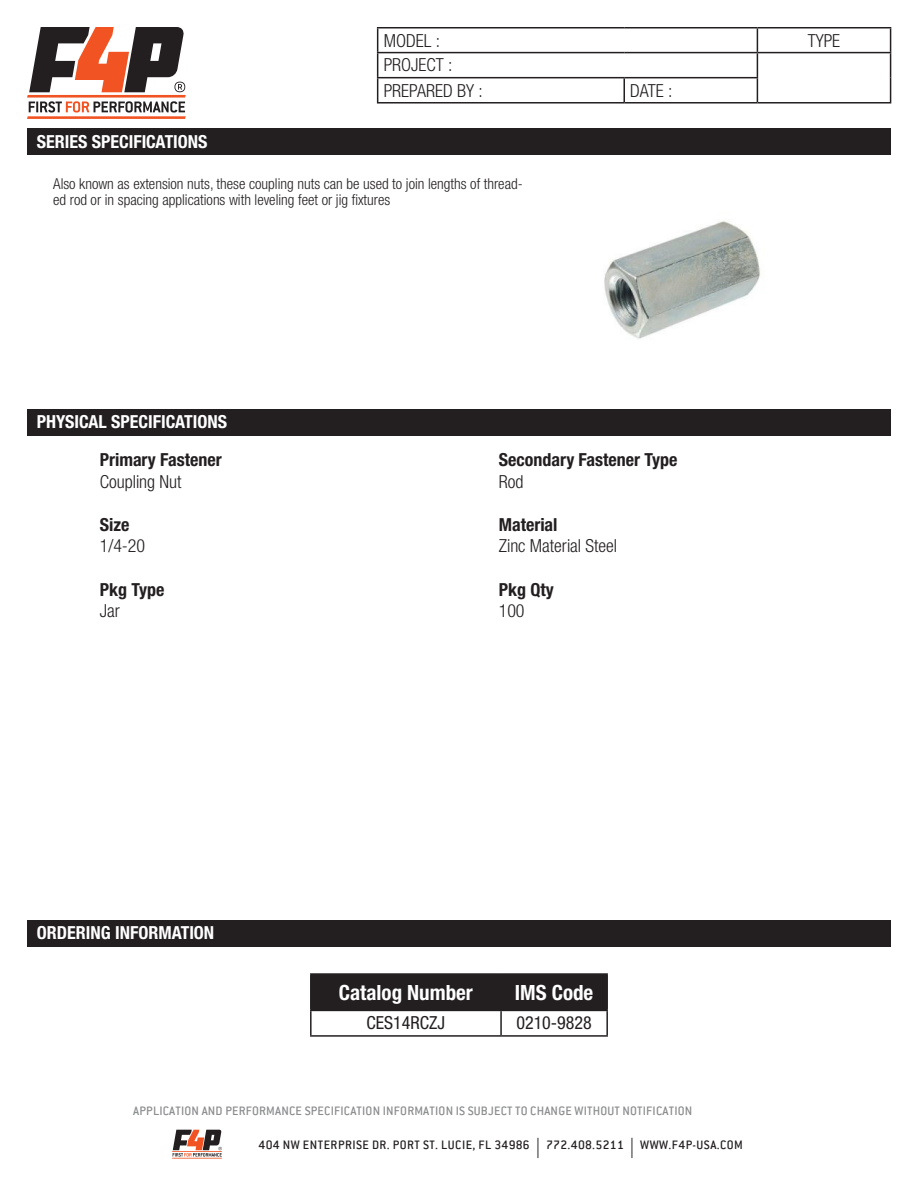
<style>
.page{position:relative;width:918px;height:1188px;background:#fff}
.page>*{position:absolute;margin:0;border:0;box-sizing:border-box;transform-origin:0 0}
.t1{font:700 condensed 21px "Helvetica Neue LT Std";color:#fff}
.t2{font:300 condensed 18px/25px "Helvetica Neue LT Std";color:#231f20}
.t3{font:700 condensed 18px "Helvetica Neue LT Std";color:#fff}
.t4{font:700 condensed 18px "Helvetica Neue LT Std";color:#231f20}
.t5{font:condensed 18px "Helvetica Neue LT Std";color:#231f20}
.t6{font:300 condensed 15px/16.5px "Helvetica Neue LT Std";color:#231f20}
.t7{font:500 13.5px "Conduit ITC";letter-spacing:.015em;color:#8b8c8e}
.t8{font:500 13.5px "Conduit ITC";letter-spacing:.035em;color:#231f20}
.s1{font-family:"Myriad Pro";font-weight:400;font-size:20.25px}
</style>
<div class="page">
<svg style="left:27px;top:27px;width:159px;height:92px"></svg>
<hr style="left:172px;top:1151px;width:50px;height:1px;background:#f15422">
<hr style="left:172px;top:1158px;width:50px;height:1px;background:#f15422">
<svg style="left:173px;top:1130px;width:49px;height:27px"></svg>
<hr style="left:377px;top:27px;width:247px;height:1px;background:#231f20">
<hr style="left:624px;top:27px;width:133px;height:1px;background:#231f20">
<hr style="left:757px;top:27px;width:134px;height:1px;background:#231f20">
<hr style="left:377px;top:52px;width:247px;height:1px;background:#231f20">
<hr style="left:624px;top:52px;width:133px;height:1px;background:#231f20">
<hr style="left:757px;top:52px;width:134px;height:1px;background:#231f20">
<hr style="left:377px;top:77px;width:247px;height:1px;background:#231f20">
<svg style="left:377px;top:28px;width:1px;height:74px"></svg>
<hr style="left:624px;top:77px;width:134px;height:1px;background:#231f20">
<hr style="left:623px;top:78px;width:2px;height:24px;background:#231f20">
<svg style="left:757px;top:28px;width:1px;height:74px"></svg>
<svg style="left:890px;top:28px;width:1px;height:74px"></svg>
<hr style="left:377px;top:102px;width:247px;height:2px;background:#231f20">
<hr style="left:624px;top:102px;width:133px;height:2px;background:#231f20">
<hr style="left:757px;top:102px;width:134px;height:2px;background:#231f20">
<div style="left:27px;top:129px;width:864px;height:26px;background:#231f20"></div>
<div style="left:27px;top:410px;width:864px;height:26px;background:#231f20"></div>
<div style="left:27px;top:921px;width:864px;height:26px;background:#231f20"></div>
<div style="left:312px;top:975px;width:294px;height:35px;background:#231f20"></div>
<hr style="left:310px;top:973px;width:191px;height:2px;background:#231f20">
<hr style="left:310px;top:975px;width:2px;height:35px;background:#231f20">
<hr style="left:501px;top:973px;width:107px;height:2px;background:#231f20">
<hr style="left:500px;top:975px;width:2px;height:35px;background:#231f20">
<hr style="left:606px;top:975px;width:2px;height:35px;background:#231f20">
<hr style="left:310px;top:1010px;width:191px;height:1px;background:#231f20">
<hr style="left:310px;top:1011px;width:2px;height:24px;background:#231f20">
<hr style="left:501px;top:1010px;width:107px;height:1px;background:#231f20">
<hr style="left:500px;top:1011px;width:2px;height:24px;background:#231f20">
<hr style="left:606px;top:1011px;width:2px;height:24px;background:#231f20">
<hr style="left:310px;top:1035px;width:191px;height:2px;background:#231f20">
<hr style="left:501px;top:1035px;width:107px;height:2px;background:#231f20">
<img style="left:604px;top:221px;width:157px;height:118px">
<p class="t3" style="left:37px;top:131px;width:172px">SERIES SPECIFICATIONS</p>
<p class="t2" style="left:384px;top:28px;width:58px">MODEL :</p>
<p class="t2" style="left:808px;top:28px;width:34px">TYPE</p>
<p class="t2" style="left:384px;top:52px;width:101px">PROJECT :<br>PREPARED BY :</p>
<p class="t2" style="left:630px;top:78px;width:44px">DATE :</p>
<p class="t6" style="left:53px;top:175px;width:471px">Also known as extension nuts, these coupling nuts can be used to join lengths of thread&shy;ed rod or in spacing applications with leveling feet or jig fixtures</p>
<p class="t3" style="left:37px;top:410px;width:192px">PHYSICAL SPECIFICATIONS</p>
<p class="t4" style="left:100px;top:449px;width:124px">Primary Fastener</p>
<p class="t2" style="left:100px;top:469px;width:83px">Coupling Nut</p>
<p class="t4" style="left:100px;top:514px;width:31px">Size</p>
<p class="t2" style="left:100px;top:533px;width:47px">1/4-20</p>
<p class="t4" style="left:100px;top:578px;width:66px">Pkg Type</p>
<p class="t2" style="left:100px;top:598px;width:21px">Jar</p>
<p class="t4" style="left:499px;top:449px;width:180px">Secondary Fastener Type</p>
<p class="t2" style="left:499px;top:469px;width:26px">Rod</p>
<p class="t4" style="left:499px;top:514px;width:60px">Material</p>
<p class="t2" style="left:499px;top:533px;width:120px">Zinc Material Steel</p>
<p class="t4" style="left:499px;top:578px;width:56px">Pkg Qty</p>
<p class="t2" style="left:499px;top:598px;width:27px">100</p>
<p class="t3" style="left:37px;top:921px;width:179px">ORDERING INFORMATION</p>
<h1 class="t1" style="left:339px;top:980px;width:136px">Catalog Number</h1>
<h1 class="t1" style="left:515px;top:980px;width:80px">IMS Code</h1>
<p class="t5" style="left:367px;top:1013px;width:80px">CES14RCZJ</p>
<p class="t5" style="left:516px;top:1013px;width:77px">0210-9828</p>
<p class="t7" style="left:133px;top:1103px;width:561px">APPLICATION AND PERFORMANCE SPECIFICATION INFORMATION IS SUBJECT TO CHANGE WITHOUT NOTIFICATION</p>
<p class="t8" style="left:259px;top:1137px;width:486px">404 NW ENTERPRISE DR. PORT ST. LUCIE, FL 34986 <span class="s1">|</span> 772.408.5211 <span class="s1">|</span> WWW.F4P-USA.COM</p>
</div>
